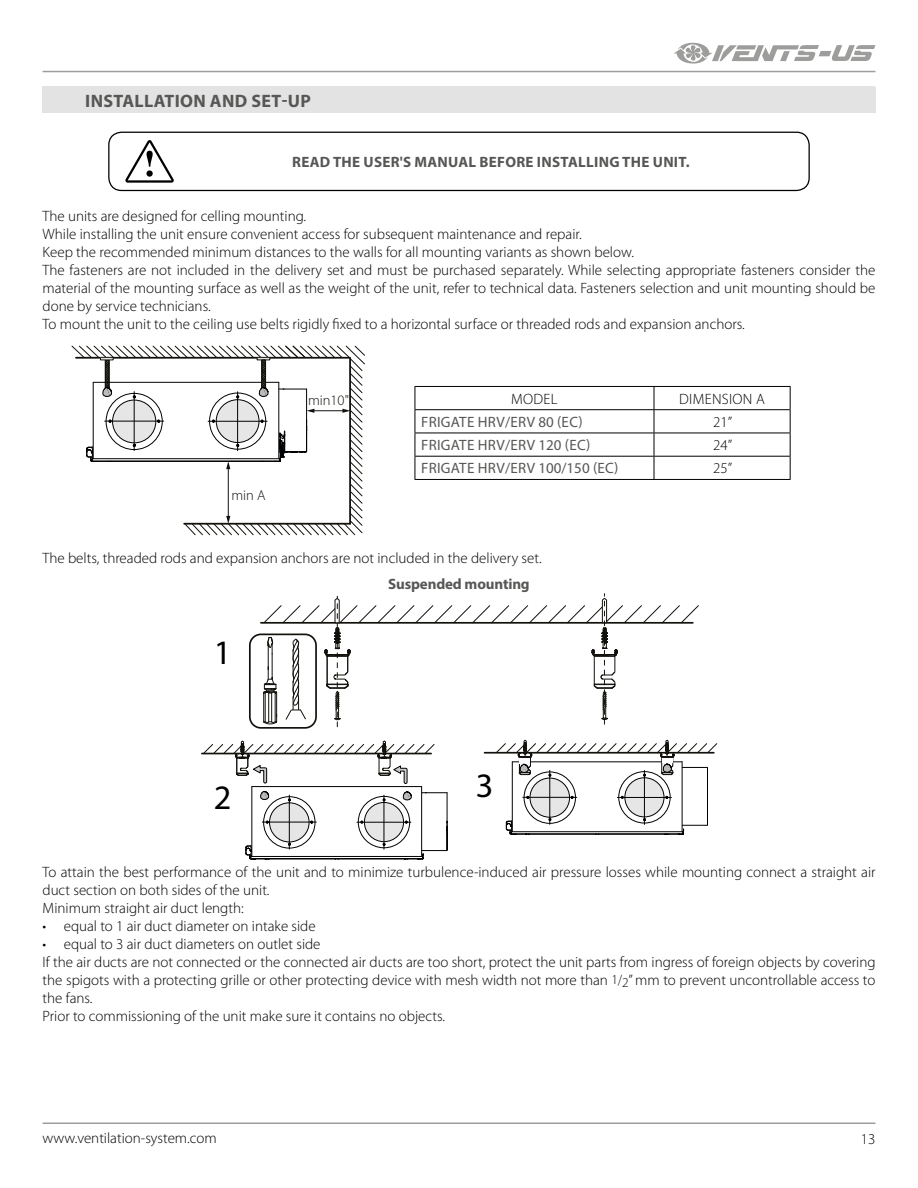
<style>
.page{position:relative;width:918px;height:1188px;background:#fff}
.page>*{position:absolute;margin:0;border:0;box-sizing:border-box;transform-origin:0 0}
.t1{font:34.35px "Myriad Pro";color:#000}
.t2{font:700 18px "Myriad Pro";letter-spacing:.02em;color:#575756}
.t3{font:300 15px/18px "Myriad Pro";color:#000}
.t4{font:15px "Myriad Pro";letter-spacing:.02em;color:#575756}
.t5{font:700 15px "Myriad Pro";letter-spacing:.02em;color:#575756}
.t6{font:700 15px "Myriad Pro";letter-spacing:-.01em;color:#575756}
.t7{font:300 15px "Myriad Pro";letter-spacing:.02em;color:#000}
.t8{font:300 14.4px "Myriad Pro";color:#13110c}
.s1{font-size:13.5px}
</style>
<div class="page">
<hr style="left:43px;top:1123px;width:832px;height:1px;background:#9d9d9c">
<hr style="left:43px;top:71px;width:832px;height:1px;background:#9d9d9c">
<svg style="left:674px;top:43px;width:201px;height:21px"></svg>
<div style="left:108px;top:132px;width:702px;height:59px;border:1px solid #000;border-radius:13px"></div>
<svg style="left:125px;top:140px;width:49px;height:43px"></svg>
<div style="left:43px;top:87px;width:832px;height:26px;background:#e3e3e3"></div>
<hr style="left:415px;top:386px;width:239px;height:1px;background:#000">
<hr style="left:654px;top:386px;width:137px;height:1px;background:#000">
<hr style="left:415px;top:409px;width:239px;height:1px;background:#000">
<hr style="left:654px;top:409px;width:137px;height:1px;background:#000">
<hr style="left:415px;top:433px;width:239px;height:1px;background:#000">
<hr style="left:654px;top:433px;width:137px;height:1px;background:#000">
<hr style="left:415px;top:456px;width:239px;height:1px;background:#000">
<svg style="left:415px;top:387px;width:1px;height:92px"></svg>
<hr style="left:654px;top:456px;width:137px;height:1px;background:#000">
<svg style="left:654px;top:387px;width:1px;height:92px"></svg>
<svg style="left:790px;top:387px;width:1px;height:92px"></svg>
<hr style="left:415px;top:479px;width:239px;height:1px;background:#000">
<hr style="left:654px;top:479px;width:137px;height:1px;background:#000">
<svg style="left:71px;top:345px;width:294px;height:190px"></svg>
<div style="left:100px;top:357px;width:14px;height:3px;border:1px solid #13110c"></div>
<svg style="left:422px;top:792px;width:25px;height:2px"></svg>
<hr style="left:447px;top:793px;width:1px;height:30px;background:#010203">
<hr style="left:707px;top:767px;width:1px;height:31px;background:#010203">
<hr style="left:421px;top:787px;width:1px;height:69px;background:#010203">
<hr style="left:252px;top:786px;width:170px;height:1px;background:#010203">
<hr style="left:251px;top:787px;width:1px;height:69px;background:#010203">
<svg style="left:260px;top:791px;width:9px;height:9px"></svg>
<svg style="left:245px;top:820px;width:203px;height:40px"></svg>
<div style="left:263px;top:796px;width:52px;height:52px;border:1px solid #010203;border-radius:50%"></div>
<div style="left:270px;top:803px;width:39px;height:39px;background:#e6e6e6;border-radius:50%"></div>
<div style="left:269px;top:802px;width:40px;height:40px;border:1px solid #010203;border-radius:50%"></div>
<div style="left:358px;top:796px;width:52px;height:52px;border:1px solid #010203;border-radius:50%"></div>
<div style="left:364px;top:802px;width:40px;height:40px;background:#e6e6e6;border-radius:50%"></div>
<div style="left:364px;top:802px;width:40px;height:40px;border:1px solid #010203;border-radius:50%"></div>
<hr style="left:384px;top:795px;width:1px;height:54px;background:#000">
<hr style="left:357px;top:822px;width:54px;height:1px;background:#000">
<hr style="left:289px;top:795px;width:1px;height:54px;background:#000">
<hr style="left:262px;top:822px;width:54px;height:1px;background:#000">
<svg style="left:403px;top:791px;width:9px;height:9px"></svg>
<hr style="left:682px;top:762px;width:1px;height:70px;background:#010203">
<hr style="left:512px;top:762px;width:1px;height:70px;background:#010203">
<svg style="left:505px;top:795px;width:203px;height:40px"></svg>
<div style="left:524px;top:772px;width:52px;height:52px;border:1px solid #010203;border-radius:50%"></div>
<div style="left:530px;top:778px;width:40px;height:39px;background:#e6e6e6;border-radius:50%"></div>
<div style="left:530px;top:778px;width:40px;height:40px;border:1px solid #010203;border-radius:50%"></div>
<div style="left:618px;top:771px;width:52px;height:52px;border:1px solid #010203;border-radius:50%"></div>
<div style="left:625px;top:778px;width:39px;height:39px;background:#e6e6e6;border-radius:50%"></div>
<div style="left:625px;top:777px;width:39px;height:40px;border:1px solid #010203;border-radius:50%"></div>
<hr style="left:644px;top:770px;width:1px;height:54px;background:#000">
<hr style="left:617px;top:797px;width:54px;height:1px;background:#000">
<hr style="left:550px;top:770px;width:1px;height:54px;background:#000">
<hr style="left:523px;top:797px;width:54px;height:1px;background:#000">
<hr style="left:202px;top:753px;width:229px;height:1px;background:#13110c">
<svg style="left:203px;top:593px;width:515px;height:191px"></svg>
<p class="t2" style="left:85px;top:89px;width:227px">INSTALLATION AND SET-UP</p>
<p class="t5" style="left:292px;top:152px;width:399px">READ THE USER'S MANUAL BEFORE INSTALLING THE UNIT.</p>
<p class="t3" style="left:43px;top:207px;width:834px">The units are designed for celling mounting.<br>While installing the unit ensure convenient access for subsequent maintenance and repair.<br>Keep the recommended minimum distances to the walls for all mounting variants as shown below.<br>The fasteners are not included in the delivery set and must be purchased separately. While selecting appropriate fasteners consider the material of the mounting surface as well as the weight of the unit, refer to technical data. Fasteners selection and unit mounting should be done by service technicians.<br>To mount the unit to the ceiling use belts rigidly fixed to a horizontal surface or threaded rods and expansion anchors.</p>
<p class="t8" style="left:231px;top:487px;width:36px">min A</p>
<p class="t8" style="left:308px;top:392px;width:42px">min10"</p>
<p class="t3" style="left:511px;top:390px;width:48px">MODEL</p>
<p class="t7" style="left:679px;top:390px;width:87px">DIMENSION A</p>
<p class="t4" style="left:421px;top:413px;width:163px">FRIGATE HRV/ERV 80 (EC)</p>
<p class="t3" style="left:713px;top:413px;width:21px">21”</p>
<p class="t4" style="left:421px;top:436px;width:171px">FRIGATE HRV/ERV 120 (EC)</p>
<p class="t3" style="left:713px;top:436px;width:21px">24”</p>
<p class="t4" style="left:421px;top:459px;width:199px">FRIGATE HRV/ERV 100/150 (EC)</p>
<p class="t3" style="left:713px;top:460px;width:21px">25”</p>
<p class="t3" style="left:43px;top:549px;width:501px">The belts, threaded rods and expansion anchors are not included in the delivery set.</p>
<p class="t6" style="left:388px;top:574px;width:143px">Suspended mounting</p>
<h1 class="t1" style="left:214px;top:631px;width:19px">1</h1>
<h1 class="t1" style="left:214px;top:777px;width:19px">2</h1>
<h1 class="t1" style="left:476px;top:765px;width:19px">3</h1>
<p class="t3" style="left:43px;top:863px;width:835px">To attain the best performance of the unit and to minimize turbulence-induced air pressure losses while mounting connect a straight air duct section on both sides of the unit.<br>Minimum straight air duct length:</p>
<p class="t3" style="left:43px;top:917px;width:275px">• equal to 1 air duct diameter on intake side</p>
<p class="t3" style="left:43px;top:935px;width:835px">• equal to 3 air duct diameters on outlet side<br>If the air ducts are not connected or the connected air ducts are too short, protect the unit parts from ingress of foreign objects by covering the spigots with a protecting grille or other protecting device with mesh width not more than <span class="s1">1</span>/<sub>2</sub>” mm to prevent uncontrollable access to the fans.<br>Prior to commissioning of the unit make sure it contains no objects.</p>
<p class="t3" style="left:43px;top:1129px;width:176px">www.ventilation-system.com</p>
<p class="t3" style="left:861px;top:1130px;width:16px">13</p>
</div>
